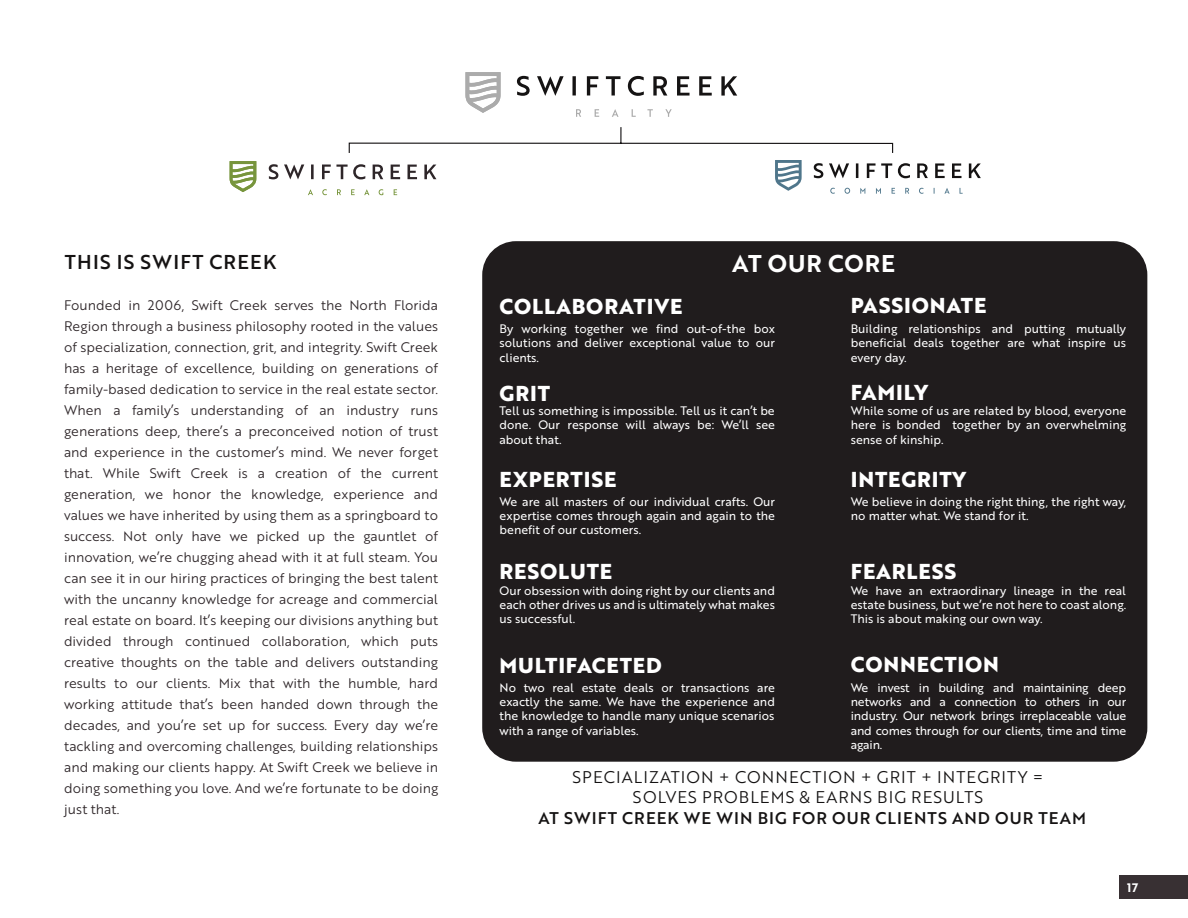
<style>
.page{position:relative;width:1188px;height:918px;background:#fff}
.page>*{position:absolute;margin:0;border:0;box-sizing:border-box;transform-origin:0 0}
.t1{font:23.55px "Brother 1816 Bold";letter-spacing:.04em;color:#fff}
.t2{font:700 21px "Brother 1816 Extra";letter-spacing:.04em;color:#fff}
.t3{font:19.5px "Brother 1816 Medium";letter-spacing:.065em;color:#151313}
.t4{font:16.5px/19.5px "Brother 1816 Book";letter-spacing:.065em;color:#151313;text-align:center}
.t5{font:16.5px "Brother 1816 Medium";letter-spacing:.065em;color:#151313}
.t6{font:13.5px/21px "Brother 1816 Book";color:#2e2629;text-align:justify}
.t7{font:12px/14.4px "Brother 1816 Regular";color:#fff;text-align:justify}
.t8{font:12px "Brother 1816 Bold";color:#fff}
</style>
<div class="page">
<div style="left:1120px;top:875px;width:68px;height:24px;background:#383033"></div>
<svg style="left:517px;top:76px;width:13px;height:20px"></svg>
<svg style="left:537px;top:76px;width:27px;height:20px"></svg>
<svg style="left:572px;top:76px;width:4px;height:19px"></svg>
<svg style="left:587px;top:76px;width:11px;height:19px"></svg>
<svg style="left:606px;top:76px;width:14px;height:20px"></svg>
<svg style="left:628px;top:76px;width:16px;height:20px"></svg>
<svg style="left:653px;top:76px;width:14px;height:20px"></svg>
<svg style="left:677px;top:76px;width:13px;height:20px"></svg>
<svg style="left:699px;top:76px;width:13px;height:20px"></svg>
<svg style="left:721px;top:76px;width:16px;height:20px"></svg>
<svg style="left:465px;top:72px;width:36px;height:41px"></svg>
<svg style="left:576px;top:109px;width:5px;height:8px"></svg>
<svg style="left:595px;top:109px;width:4px;height:8px"></svg>
<svg style="left:612px;top:109px;width:7px;height:8px"></svg>
<svg style="left:632px;top:109px;width:4px;height:8px"></svg>
<svg style="left:647px;top:109px;width:6px;height:8px"></svg>
<svg style="left:665px;top:109px;width:7px;height:8px"></svg>
<svg style="left:308px;top:189px;width:5px;height:6px"></svg>
<svg style="left:322px;top:189px;width:5px;height:6px"></svg>
<svg style="left:337px;top:189px;width:4px;height:6px"></svg>
<svg style="left:351px;top:189px;width:4px;height:6px"></svg>
<svg style="left:364px;top:189px;width:5px;height:6px"></svg>
<svg style="left:379px;top:189px;width:4px;height:6px"></svg>
<svg style="left:394px;top:189px;width:3px;height:6px"></svg>
<svg style="left:269px;top:164px;width:9px;height:15px"></svg>
<svg style="left:284px;top:164px;width:20px;height:15px"></svg>
<hr style="left:311px;top:165px;width:3px;height:14px;background:#2e2629">
<svg style="left:322px;top:164px;width:43px;height:15px"></svg>
<svg style="left:373px;top:165px;width:10px;height:14px"></svg>
<svg style="left:391px;top:165px;width:9px;height:14px"></svg>
<svg style="left:408px;top:165px;width:9px;height:14px"></svg>
<svg style="left:424px;top:165px;width:12px;height:14px"></svg>
<svg style="left:230px;top:161px;width:26px;height:31px"></svg>
<svg style="left:830px;top:188px;width:5px;height:6px"></svg>
<svg style="left:845px;top:188px;width:5px;height:6px"></svg>
<svg style="left:860px;top:188px;width:5px;height:6px"></svg>
<svg style="left:876px;top:188px;width:5px;height:6px"></svg>
<svg style="left:892px;top:188px;width:3px;height:6px"></svg>
<svg style="left:905px;top:188px;width:4px;height:6px"></svg>
<svg style="left:919px;top:188px;width:4px;height:6px"></svg>
<svg style="left:944px;top:188px;width:6px;height:6px"></svg>
<svg style="left:814px;top:163px;width:9px;height:15px"></svg>
<svg style="left:829px;top:163px;width:20px;height:15px"></svg>
<svg style="left:856px;top:163px;width:2px;height:15px"></svg>
<svg style="left:867px;top:163px;width:25px;height:15px"></svg>
<svg style="left:898px;top:163px;width:12px;height:15px"></svg>
<svg style="left:917px;top:163px;width:11px;height:15px"></svg>
<svg style="left:935px;top:163px;width:10px;height:15px"></svg>
<svg style="left:952px;top:163px;width:10px;height:15px"></svg>
<svg style="left:969px;top:163px;width:12px;height:15px"></svg>
<svg style="left:775px;top:160px;width:27px;height:31px"></svg>
<svg style="left:348px;top:127px;width:546px;height:26px"></svg>
<div style="left:482px;top:241px;width:665px;height:521px;background:#201c1d;border-radius:34px"></div>
<h3 class="t3" style="left:65px;top:247px;width:213px">THIS IS SWIFT CREEK</h3>
<h1 class="t1" style="left:732px;top:246px;width:164px">AT OUR CORE</h1>
<p class="t6" style="left:64px;top:294px;width:376px">Founded in 2006, Swift Creek serves the North Florida Region through a business philosophy rooted in the values of specialization, connection, grit, and integrity. Swift Creek has a heritage of excellence, building on generations of family-based dedication to service in the real estate sector.<br>When a family’s understanding of an industry runs generations deep, there’s a preconceived notion of trust and experience in the customer’s mind. We never forget that. While Swift Creek is a creation of the current generation, we honor the knowledge, experience and values we have inherited by using them as a springboard to success. Not only have we picked up the gauntlet of innovation, we’re chugging ahead with it at full steam. You can see it in our hiring practices of bringing the best talent with the uncanny knowledge for acreage and commercial real estate on board. It’s keeping our divisions anything but divided through continued collaboration, which puts creative thoughts on the table and delivers outstanding results to our clients. Mix that with the humble, hard working attitude that’s been handed down through the decades, and you’re set up for success. Every day we’re tackling and overcoming challenges, building relationships and making our clients happy. At Swift Creek we believe in doing something you love. And we’re fortunate to be doing just that.</p>
<h2 class="t2" style="left:500px;top:290px;width:184px">COLLABORATIVE</h2>
<h2 class="t2" style="left:851px;top:289px;width:137px">PASSIONATE</h2>
<p class="t7" style="left:500px;top:321px;width:277px">By working together we find out-of-the box solutions and deliver exceptional value to our clients.</p>
<p class="t7" style="left:851px;top:321px;width:277px">Building relationships and putting mutually beneficial deals together are what inspire us every day.</p>
<h2 class="t2" style="left:500px;top:377px;width:52px">GRIT</h2>
<h2 class="t2" style="left:851px;top:376px;width:79px">FAMILY</h2>
<p class="t7" style="left:500px;top:403px;width:277px">Tell us something is impossible. Tell us it can’t be done. Our response will always be: We’ll see about that.</p>
<p class="t7" style="left:851px;top:403px;width:277px">While some of us are related by blood, everyone here is bonded together by an overwhelming sense of kinship.</p>
<h2 class="t2" style="left:500px;top:463px;width:118px">EXPERTISE</h2>
<h2 class="t2" style="left:851px;top:464px;width:117px">INTEGRITY</h2>
<p class="t7" style="left:500px;top:494px;width:277px">We are all masters of our individual crafts. Our expertise comes through again and again to the benefit of our customers.</p>
<p class="t7" style="left:851px;top:494px;width:277px">We believe in doing the right thing, the right way, no matter what. We stand for it.</p>
<h2 class="t2" style="left:500px;top:555px;width:114px">RESOLUTE</h2>
<h2 class="t2" style="left:851px;top:556px;width:107px">FEARLESS</h2>
<p class="t7" style="left:500px;top:583px;width:277px">Our obsession with doing right by our clients and each other drives us and is ultimately what makes us successful.</p>
<p class="t7" style="left:851px;top:583px;width:277px">We have an extraordinary lineage in the real estate business, but we’re not here to coast along.<br>This is about making our own way.</p>
<h2 class="t2" style="left:500px;top:649px;width:164px">MULTIFACETED</h2>
<h2 class="t2" style="left:851px;top:648px;width:150px">CONNECTION</h2>
<p class="t7" style="left:500px;top:680px;width:277px">No two real estate deals or transactions are exactly the same. We have the experience and the knowledge to handle many unique scenarios with a range of variables.</p>
<p class="t7" style="left:851px;top:680px;width:277px">We invest in building and maintaining deep networks and a connection to others in our industry. Our network brings irreplaceable value and comes through for our clients, time and time again.</p>
<p class="t4" style="left:573px;top:767px;width:472px">SPECIALIZATION + CONNECTION + GRIT + INTEGRITY =<br>SOLVES PROBLEMS &amp; EARNS BIG RESULTS</p>
<p class="t5" style="left:539px;top:806px;width:549px">AT SWIFT CREEK WE WIN BIG FOR OUR CLIENTS AND OUR TEAM</p>
<p class="t8" style="left:1127px;top:879px;width:13px">17</p>
</div>
